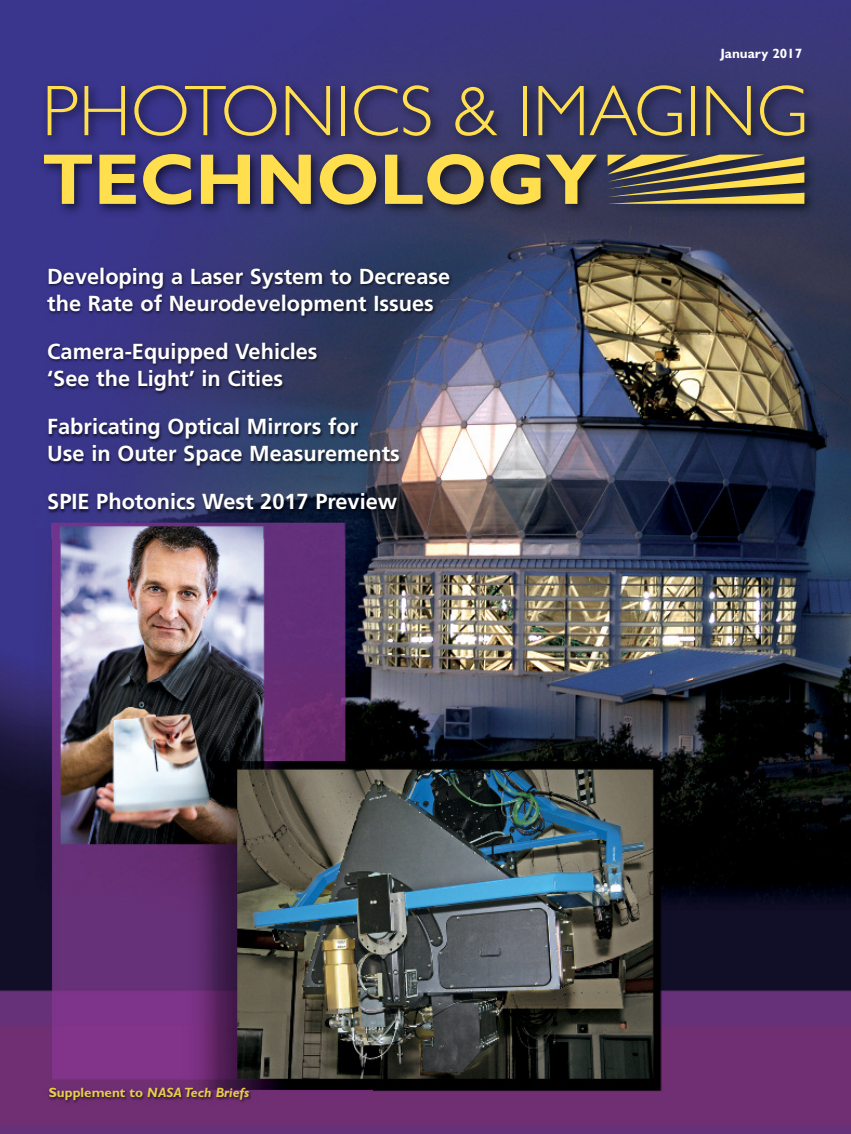
<style>
.page{position:relative;width:851px;height:1134px;background:#fff}
.page>*{position:absolute;margin:0;border:0;box-sizing:border-box;transform-origin:0 0}
.t1{font:700 21.75px/27px "Frutiger";color:#fff}
.t2{font:italic 700 13.5px "Gill Sans";color:#e7cd4a}
.t3{font:700 13.5px "Gill Sans";color:#fff}
.s1{font-style:normal}
</style>
<div class="page">
<img style="left:0;top:0;width:850px;height:1134px">
<img style="left:0;top:59px;width:850px;height:199px">
<svg style="left:48px;top:86px;width:29px;height:49px"></svg>
<svg style="left:84px;top:86px;width:41px;height:49px;background:#645a75"></svg>
<svg style="left:134px;top:85px;width:142px;height:51px;background:#5c5372"></svg>
<svg style="left:285px;top:86px;width:45px;height:49px;background:#6b5f69"></svg>
<hr style="left:341px;top:86px;width:4px;height:49px;background:#ffdf4e">
<svg style="left:354px;top:85px;width:76px;height:51px;background:#615766"></svg>
<svg style="left:455px;top:87px;width:42px;height:49px;background:#6d635b"></svg>
<hr style="left:523px;top:86px;width:4px;height:49px;background:#ffdf4e">
<svg style="left:538px;top:86px;width:45px;height:49px;background:#645e5d"></svg>
<svg style="left:589px;top:85px;width:92px;height:51px;background:#5a555e"></svg>
<hr style="left:691px;top:86px;width:4px;height:49px;background:#ffdf4e">
<svg style="left:706px;top:86px;width:44px;height:49px;background:#645d5d"></svg>
<svg style="left:760px;top:85px;width:44px;height:51px;background:#60595e"></svg>
<svg style="left:44px;top:155px;width:48px;height:49px;background:#81736a"></svg>
<svg style="left:99px;top:155px;width:37px;height:49px;background:#b9a255"></svg>
<svg style="left:143px;top:154px;width:48px;height:51px;background:#938261"></svg>
<svg style="left:201px;top:155px;width:49px;height:49px;background:#ab975a"></svg>
<svg style="left:261px;top:155px;width:50px;height:49px;background:#b8a355"></svg>
<svg style="left:320px;top:154px;width:56px;height:51px;background:#9c8b55"></svg>
<svg style="left:385px;top:154px;width:98px;height:51px;background:#918352"></svg>
<svg style="left:490px;top:154px;width:107px;height:51px;background:#897c4d"></svg>
<svg style="left:607px;top:155px;width:197px;height:49px;background:#80764b"></svg>
<img style="left:42px;top:1081px;width:330px;height:51px">
<img style="left:38px;top:261px;width:442px;height:277px">
<p class="t1" style="left:47px;top:265px;width:404px">Developing a Laser System to Decrease the Rate of Neurodevelopment Issues</p>
<p class="t1" style="left:47px;top:340px;width:272px">Camera-Equipped Vehicles ‘See the Light’ in Cities</p>
<p class="t1" style="left:47px;top:415px;width:354px">Fabricating Optical Mirrors for<br>Use in Outer Space Measurements</p>
<p class="t1" style="left:47px;top:490px;width:351px">SPIE Photonics West 2017 Preview</p>
<p class="t2" style="left:49px;top:1088px;width:202px"><span class="s1">Supplement to</span> NASA Tech Briefs</p>
<p class="t3" style="left:720px;top:48px;width:83px">January 2017</p>
</div>
